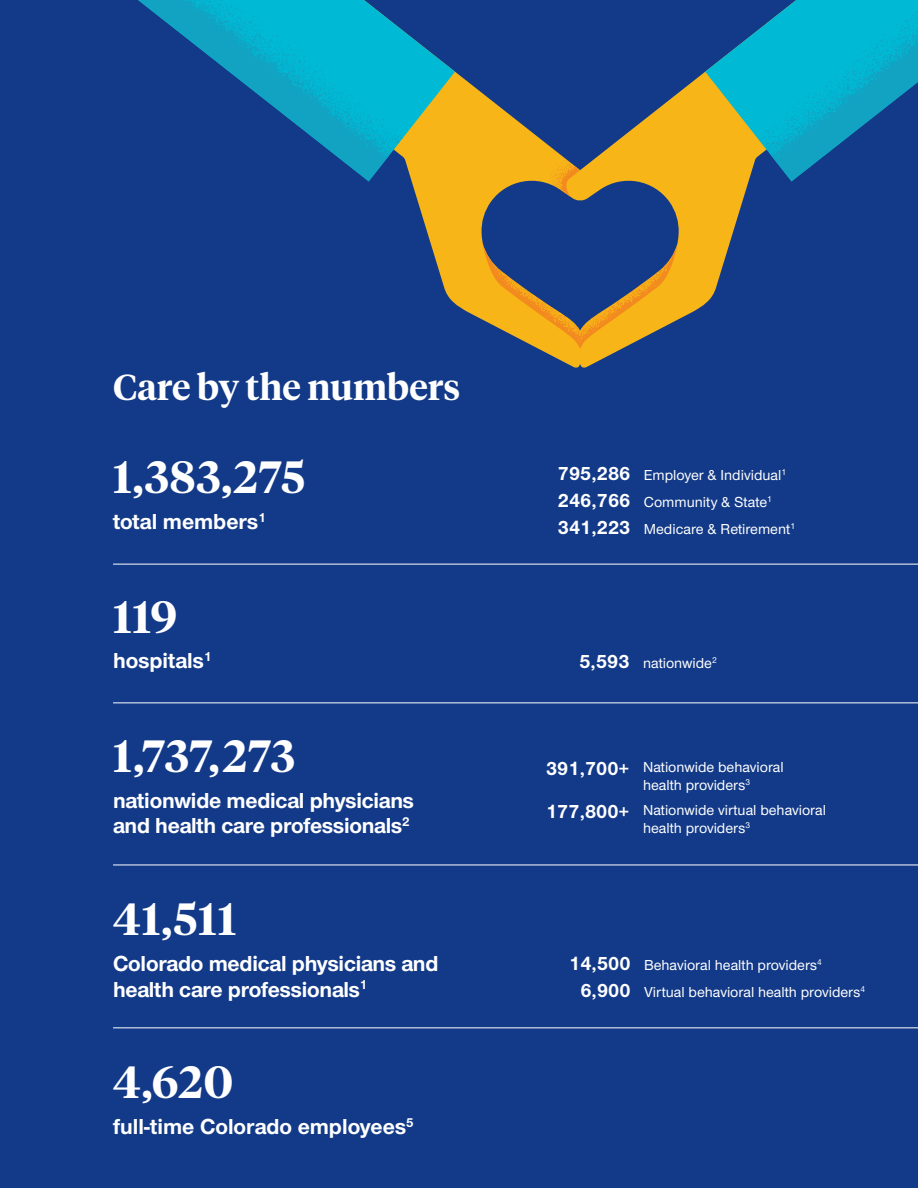
<style>
.page{position:relative;width:918px;height:1188px;background:#133a88}
.page>*{position:absolute;margin:0;border:0;box-sizing:border-box;transform-origin:0 0}
.t1{font:600 45px "UHC Serif Headline";letter-spacing:.02em;color:#fff}
.t2{font:600 36px "UHC Serif Headline";color:#fff}
.t3{font:700 22.5px/25.5px "UHC Sans";letter-spacing:-.01em;color:#fff}
.t4{font:500 15px/18px "UHC Sans";color:#fff}
.s1{font-weight:700;font-size:19.5px}
</style>
<div class="page">
<svg style="left:368px;top:71px;width:424px;height:297px"></svg>
<svg style="left:483px;top:243px;width:195px;height:106px"></svg>
<svg style="left:549px;top:160px;width:31px;height:38px"></svg>
<svg style="left:403px;top:30px;width:52px;height:151px"></svg>
<svg style="left:138px;top:0;width:265px;height:181px"></svg>
<svg style="left:705px;top:0;width:213px;height:181px"></svg>
<hr style="left:113px;top:564px;width:805px;height:1px;background:#fff">
<hr style="left:113px;top:702px;width:805px;height:1px;background:#fff">
<hr style="left:113px;top:865px;width:805px;height:1px;background:#fff">
<hr style="left:113px;top:1027px;width:805px;height:1px;background:#fff">
<h2 class="t2" style="left:113px;top:363px;width:349px">Care by the numbers</h2>
<h1 class="t1" style="left:113px;top:446px;width:194px">1,383,275</h1>
<h3 class="t3" style="left:113px;top:508px;width:154px">total members<sup>1</sup></h3>
<h1 class="t1" style="left:113px;top:586px;width:66px">119</h1>
<h3 class="t3" style="left:113px;top:647px;width:100px">hospitals<sup>1</sup></h3>
<h1 class="t1" style="left:113px;top:725px;width:183px">1,737,273</h1>
<h3 class="t3" style="left:113px;top:787px;width:303px">nationwide medical physicians and health care professionals<sup>2</sup></h3>
<h1 class="t1" style="left:113px;top:888px;width:125px">41,511</h1>
<h3 class="t3" style="left:113px;top:950px;width:327px">Colorado medical physicians and health care professionals<sup>1</sup></h3>
<h1 class="t1" style="left:113px;top:1051px;width:122px">4,620</h1>
<h3 class="t3" style="left:113px;top:1113px;width:302px">full-time Colorado employees<sup>5</sup></h3>
<p class="t4" style="left:558px;top:461px;width:239px;line-height:26.7px"><span class="s1">795,286</span> Employer &amp; Individual<sup>1<br></sup><span class="s1">246,766</span> Community &amp; State<sup>1<br></sup><span class="s1">341,223</span> Medicare &amp; Retirement<sup>1</sup></p>
<p class="t4" style="left:579px;top:654px;width:139px"><span class="s1">5,593</span> nationwide<sup>2</sup></p>
<p class="t4" style="left:643px;top:758px;width:142px;text-indent:-97px"><span class="s1">391,700+</span> Nationwide behavioral health providers<sup>3</sup></p>
<p class="t4" style="left:643px;top:800px;width:185px;text-indent:-97px"><span class="s1">177,800+</span> Nationwide virtual behavioral health providers<sup>3</sup></p>
<p class="t4" style="left:580px;top:950px;width:286px;line-height:27px;text-indent:-11px"><span class="s1">14,500</span> Behavioral health providers<sup>4<br></sup><span class="s1">6,900</span> Virtual behavioral health providers<sup>4</sup></p>
</div>
